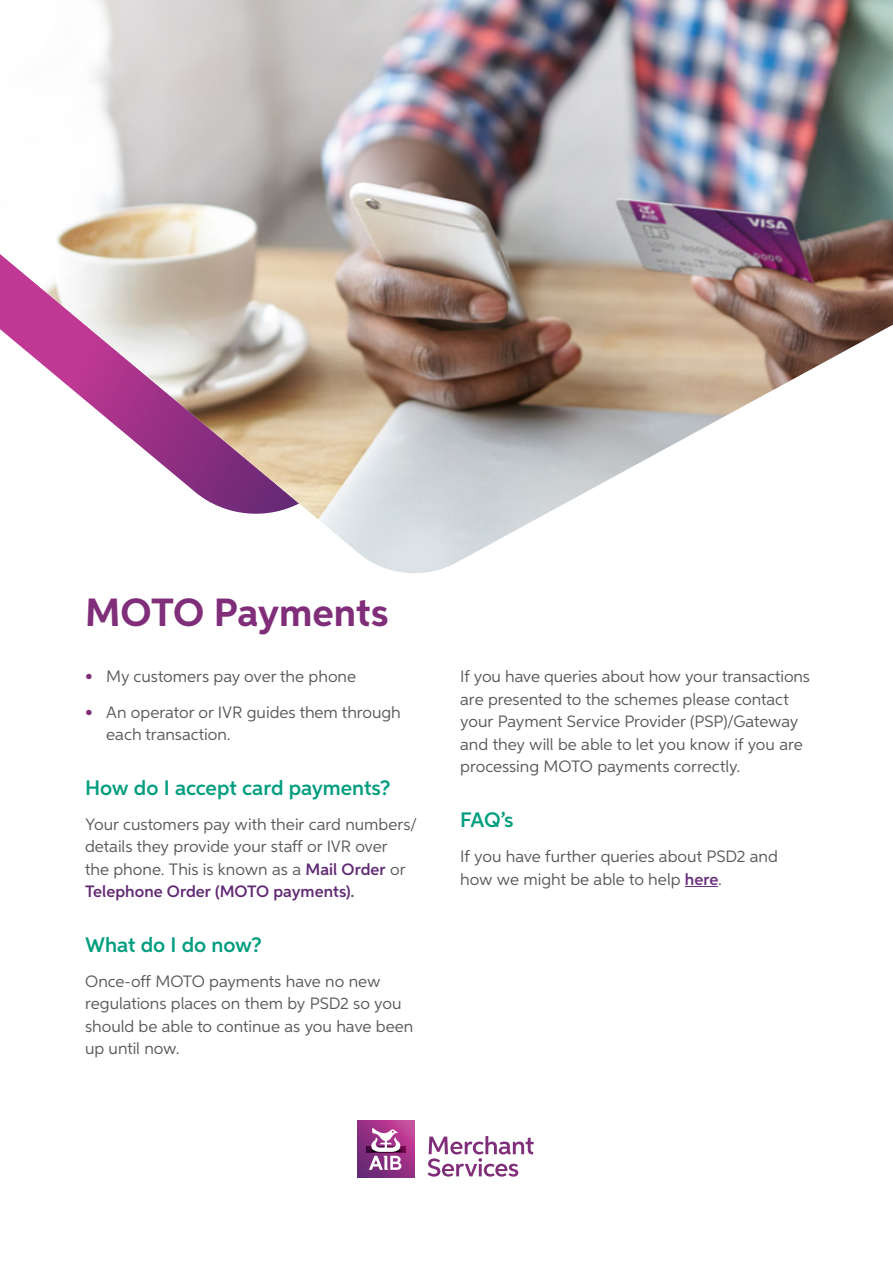
<style>
.page{position:relative;width:893px;height:1263px;background:#fff}
.page>*{position:absolute;margin:0;border:0;box-sizing:border-box;transform-origin:0 0}
.t1{font:700 39.45px "Aspira";color:#812e7a}
.t2{font:600 21px "Aspira";letter-spacing:-.005em;color:#009d7e}
.t3{font:16.5px/22.5px "Aspira";color:#58595b}
.s1{color:#812e7a}
.s2{font-weight:600;color:#612974}
.s3{font-weight:600}
.s4{font-weight:600;color:#682e7c}
</style>
<div class="page">
<img style="left:0;top:0;width:893px;height:573px">
<hr style="left:685px;top:886px;width:33px;height:1px;background:#682e7c">
<svg style="left:428px;top:1136px;width:106px;height:40px"></svg>
<svg style="left:357px;top:1121px;width:57px;height:56px;background:#953285"></svg>
<svg style="left:366px;top:1128px;width:39px;height:42px"></svg>
<h1 class="t1" style="left:85px;top:589px;width:305px">MOTO Payments</h1>
<p class="t3" style="left:85px;top:665px;width:273px"><span class="s1">•</span> My customers pay over the phone</p>
<p class="t3" style="left:106px;top:700px;width:296px;text-indent:-21px"><span class="s1">•</span> An operator or IVR guides them through each transaction.</p>
<p class="t2" style="left:85px;top:774px;width:307px">How do I accept card payments?</p>
<p class="t3" style="left:85px;top:813px;width:334px">Your customers pay with their card numbers/ details they provide your staff or IVR over<br>the phone. This is known as a <span class="s2">Mail Order</span> or <span class="s2">Telephone Order (MOTO payments)</span><span class="s3">.</span></p>
<p class="t2" style="left:85px;top:932px;width:178px">What do I do now?</p>
<p class="t3" style="left:85px;top:970px;width:330px">Once-off MOTO payments have no new regulations places on them by PSD2 so you should be able to continue as you have been up until now.</p>
<p class="t3" style="left:460px;top:665px;width:351px">If you have queries about how your transactions are presented to the schemes please contact your Payment Service Provider (PSP)/Gateway and they will be able to let you know if you are processing MOTO payments correctly.</p>
<p class="t2" style="left:460px;top:807px;width:55px">FAQ’s</p>
<p class="t3" style="left:460px;top:845px;width:319px">If you have further queries about PSD2 and how we might be able to help <span class="s4">here</span>.</p>
</div>
